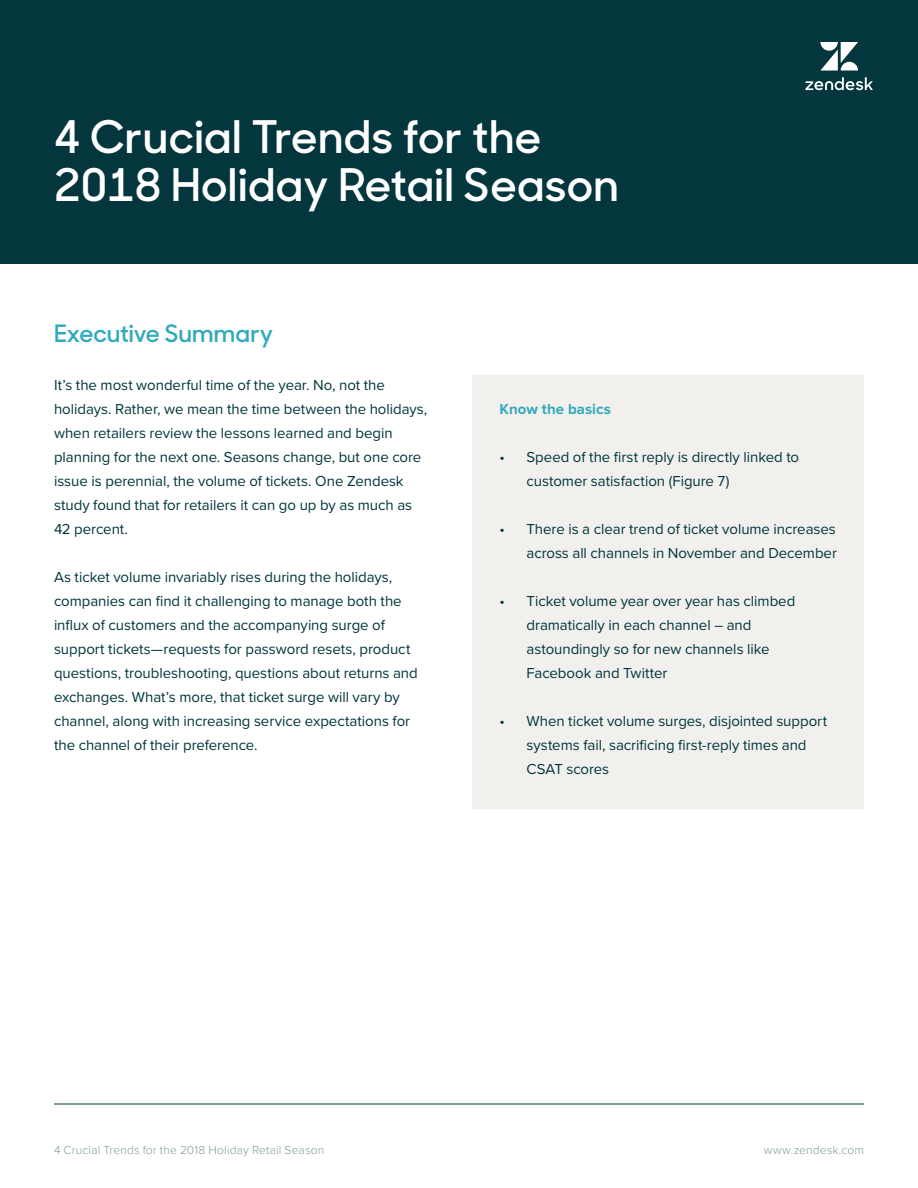
<style>
.page{position:relative;width:918px;height:1188px;background:#fff}
.page>*{position:absolute;margin:0;border:0;box-sizing:border-box;transform-origin:0 0}
.t1{font:600 45px "Sharp Sans No 1";letter-spacing:.01em;color:#fff}
.Callout{font:600 24px "Sharp Sans No 1";color:#30aabc}
.Body_Copy{font:15px/24px "Proxima Nova";letter-spacing:-.005em;color:#00363d}
.Body_Copy-2{font:700 15px "Proxima Nova";letter-spacing:.005em;color:#30aabc}
.t2{font:300 12px "Proxima Nova";letter-spacing:.015em;color:#809b9e}
</style>
<div class="page">
<hr style="left:54px;top:1104px;width:810px;height:1px;background:#03363d">
<div style="left:0;top:0;width:918px;height:264px;background:#03363d"></div>
<div style="left:472px;top:375px;width:392px;height:433px;background:#f2f0ed"></div>
<svg style="left:820px;top:42px;width:38px;height:29px"></svg>
<svg style="left:806px;top:77px;width:67px;height:13px"></svg>
<p class="t1" style="left:54px;top:102px;width:489px">4 Crucial Trends for the</p>
<p class="t1" style="left:54px;top:150px;width:566px">2018 Holiday Retail Season</p>
<p class="Callout" style="left:54px;top:315px;width:221px">Executive Summary</p>
<p class="Body_Copy" style="left:54px;top:372px;width:375px">It’s the most wonderful time of the year. No, not the holidays. Rather, we mean the time between the holidays, when retailers review the lessons learned and begin planning for the next one. Seasons change, but one core issue is perennial, the volume of tickets. One Zendesk study found that for retailers it can go up by as much as 42 percent.</p>
<p class="Body_Copy" style="left:54px;top:564px;width:365px">As ticket volume invariably rises during the holidays, companies can find it challenging to manage both the influx of customers and the accompanying surge of support tickets—requests for password resets, product questions, troubleshooting, questions about returns and exchanges. What’s more, that ticket surge will vary by channel, along with increasing service expectations for the channel of their preference.</p>
<p class="Body_Copy-2" style="left:500px;top:400px;width:113px">Know the basics</p>
<p class="Body_Copy" style="left:526px;top:444px;width:274px;text-indent:-27px">• Speed of the first reply is directly linked to customer satisfaction (Figure 7)</p>
<p class="Body_Copy" style="left:500px;top:516px;width:339px;text-align:right">• There is a clear trend of ticket volume increases across all channels in November and December</p>
<p class="Body_Copy" style="left:526px;top:588px;width:270px;text-indent:-27px">• Ticket volume year over year has climbed dramatically in each channel – and astoundingly so for new channels like Facebook and Twitter</p>
<p class="Body_Copy" style="left:526px;top:708px;width:302px;text-indent:-27px">• When ticket volume surges, disjointed support systems fail, sacrificing first-reply times and<br>CSAT scores</p>
<p class="t2" style="left:54px;top:1143px;width:272px">4 Crucial Trends for the 2018 Holiday Retail Season</p>
<p class="t2" style="left:764px;top:1143px;width:102px">www.zendesk.com</p>
</div>
